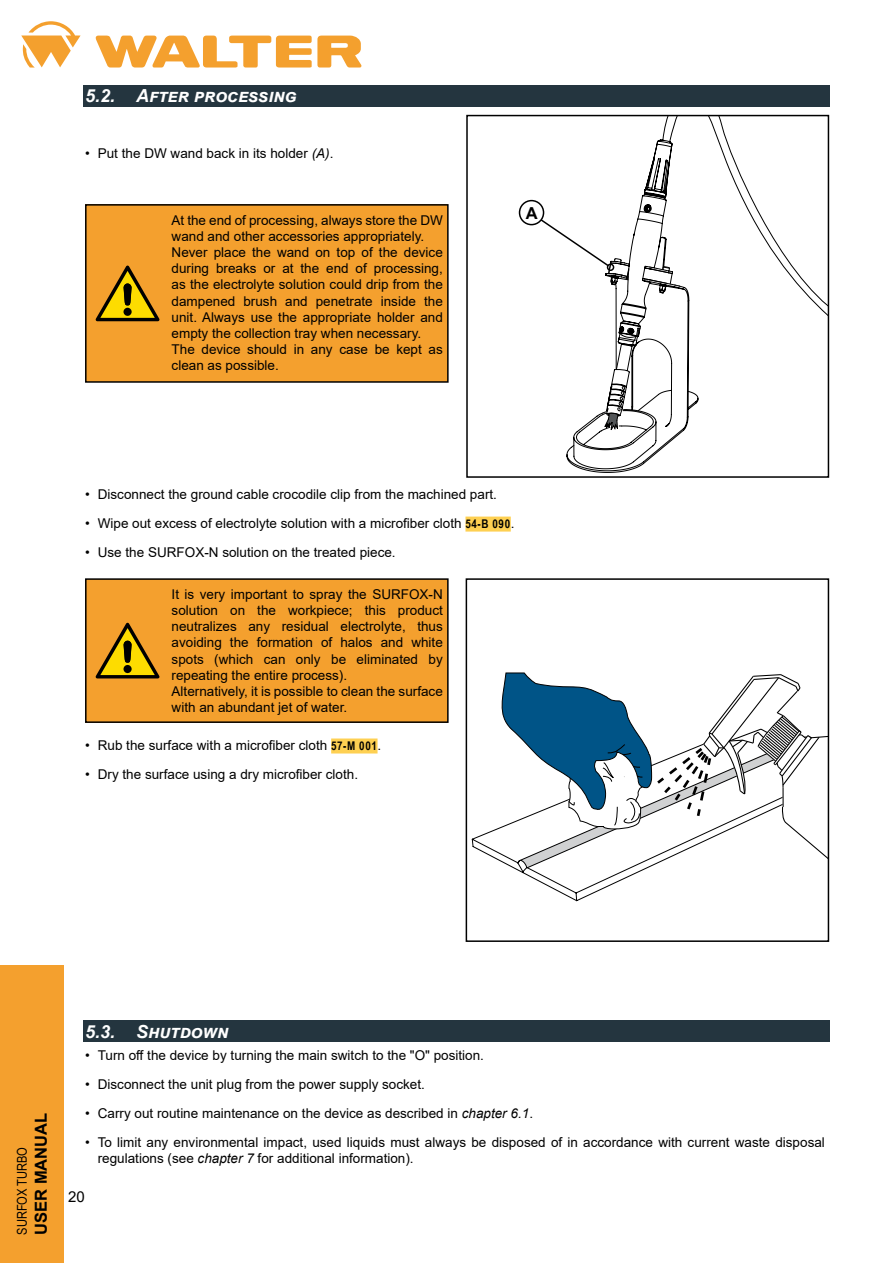
<style>
.page{position:relative;width:893px;height:1263px;background:#fff}
.page>*{position:absolute;margin:0;border:0;box-sizing:border-box;transform-origin:0 0}
.t1{font:italic 700 18px "Arial";color:#fff}
.t2{font:700 16.5px "Arial";color:#000}
.t3{font:15px "Arial";color:#000}
.t4{font:13.5px/16.2px "Arial";color:#000}
.t5{font:13.5px "Arial Narrow";color:#000}
.s1{font-style:italic}
.s2{font-family:"Arial Narrow";font-weight:700;font-size:12px}
</style>
<div class="page">
<div style="left:0;top:965px;width:64px;height:298px;background:#f4a02e"></div>
<svg style="left:21px;top:21px;width:60px;height:47px"></svg>
<svg style="left:95px;top:35px;width:267px;height:33px"></svg>
<svg style="left:581px;top:118px;width:245px;height:355px"></svg>
<div style="left:466px;top:115px;width:363px;height:363px;border:2px solid #000"></div>
<svg style="left:497px;top:672px;width:329px;height:230px"></svg>
<div style="left:466px;top:578px;width:363px;height:364px;border:2px solid #000"></div>
<svg style="left:529px;top:141px;width:144px;height:328px"></svg>
<div style="left:607px;top:263px;width:7px;height:8px;border:2px solid #000;border-radius:50%"></div>
<div style="left:519px;top:201px;width:25px;height:24px;background:#fff;border-radius:50%"></div>
<div style="left:519px;top:200px;width:25px;height:25px;border:2px solid #000;border-radius:50%"></div>
<div style="left:83px;top:85px;width:746px;height:21px;background:#24353f"></div>
<div style="left:83px;top:1020px;width:746px;height:22px;background:#24353f"></div>
<div style="left:86px;top:205px;width:362px;height:177px;background:#f4a02e"></div>
<div style="left:85px;top:204px;width:364px;height:179px;border:2px solid #000"></div>
<div style="left:465px;top:517px;width:46px;height:15px;background:#fed052"></div>
<svg style="left:96px;top:266px;width:64px;height:55px"></svg>
<div style="left:331px;top:738px;width:47px;height:15px;background:#fed052"></div>
<div style="left:86px;top:579px;width:362px;height:143px;background:#f4a02e"></div>
<div style="left:85px;top:578px;width:364px;height:145px;border:2px solid #000"></div>
<svg style="left:96px;top:623px;width:64px;height:55px"></svg>
<h1 class="t1" style="left:85px;top:84px;width:213px">5.2. After processing</h1>
<p class="t4" style="left:85px;top:145px;width:250px">• Put the DW wand back in its holder <span class="s1">(A)</span>.</p>
<p class="t4" style="left:172px;top:212px;width:273px">At the end of processing, always store the DW wand and other accessories appropriately.<br>Never place the wand on top of the device during breaks or at the end of processing, as the electrolyte solution could drip from the dampened brush and penetrate inside the unit. Always use the appropriate holder and empty the collection tray when necessary.<br>The device should in any case be kept as clean as possible.</p>
<p class="t2" style="left:526px;top:201px;width:13px">A</p>
<p class="t4" style="left:85px;top:486px;width:413px">• Disconnect the ground cable crocodile clip from the machined part.</p>
<p class="t4" style="left:85px;top:515px;width:431px">• Wipe out excess of electrolyte solution with a microfiber cloth <span class="s2">54-B 090</span>.</p>
<p class="t4" style="left:85px;top:544px;width:312px">• Use the SURFOX-N solution on the treated piece.</p>
<p class="t4" style="left:172px;top:586px;width:273px">It is very important to spray the SURFOX-N solution on the workpiece; this product neutralizes any residual electrolyte, thus avoiding the formation of halos and white spots (which can only be eliminated by repeating the entire process).<br>Alternatively, it is possible to clean the surface with an abundant jet of water.</p>
<p class="t4" style="left:85px;top:737px;width:298px">• Rub the surface with a microfiber cloth <span class="s2">57-M 001</span>.</p>
<p class="t4" style="left:85px;top:766px;width:275px">• Dry the surface using a dry microfiber cloth.</p>
<p class="t2" style="left:29px;top:1235px;width:123px;rotate:-90deg">USER MANUAL</p>
<p class="t5" style="left:12px;top:1235px;width:89px;rotate:-90deg">SURFOX TURBO</p>
<h1 class="t1" style="left:85px;top:1019px;width:145px">5.3. Shutdown</h1>
<p class="t4" style="left:85px;top:1047px;width:400px">• Turn off the device by turning the main switch to the "O" position.</p>
<p class="t4" style="left:85px;top:1076px;width:341px">• Disconnect the unit plug from the power supply socket.</p>
<p class="t4" style="left:85px;top:1105px;width:450px">• Carry out routine maintenance on the device as described in <span class="s1">chapter 6.1</span>.</p>
<p class="t4" style="left:98px;top:1134px;width:729px;text-indent:-13px">• To limit any environmental impact, used liquids must always be disposed of in accordance with current waste disposal regulations (see <span class="s1">chapter 7</span> for additional information).</p>
<p class="t3" style="left:68px;top:1186px;width:18px">20</p>
</div>
